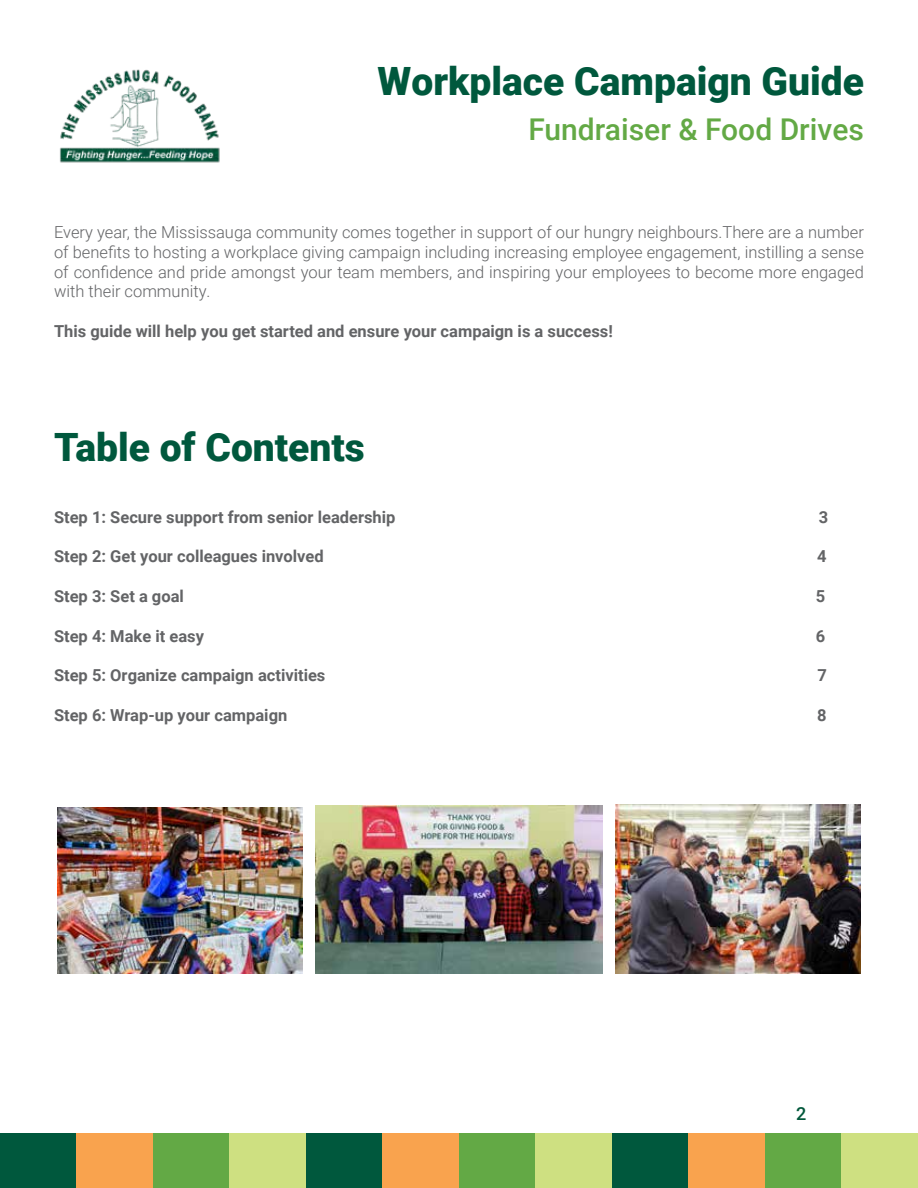
<style>
.page{position:relative;width:918px;height:1188px;background:#fff}
.page>*{position:absolute;margin:0;border:0;box-sizing:border-box;transform-origin:0 0}
.t1{font:900 39px "Roboto";color:#00583d}
.t2{font:500 30px "Roboto";color:#63a945}
.t3{font:500 18px "Roboto";color:#02583b}
.t4{font:300 16.5px/19.8px "Roboto";color:#636466;text-align:justify}
.t5{font:700 16.5px "Roboto";color:#636466}
</style>
<div class="page">
<img style="left:59px;top:69px;width:161px;height:94px">
<div style="left:0;top:1134px;width:76px;height:54px;background:#00583d"></div>
<div style="left:76px;top:1134px;width:77px;height:54px;background:#f9a34e"></div>
<div style="left:153px;top:1134px;width:77px;height:54px;background:#63a945"></div>
<div style="left:230px;top:1134px;width:76px;height:54px;background:#cee081"></div>
<div style="left:306px;top:1134px;width:76px;height:54px;background:#00583d"></div>
<div style="left:382px;top:1134px;width:77px;height:54px;background:#f9a34e"></div>
<div style="left:459px;top:1134px;width:77px;height:54px;background:#63a945"></div>
<div style="left:536px;top:1134px;width:76px;height:54px;background:#cee081"></div>
<div style="left:612px;top:1134px;width:76px;height:54px;background:#00583d"></div>
<div style="left:688px;top:1134px;width:77px;height:54px;background:#f9a34e"></div>
<div style="left:765px;top:1134px;width:77px;height:54px;background:#63a945"></div>
<div style="left:842px;top:1134px;width:76px;height:54px;background:#cee081"></div>
<img style="left:58px;top:807px;width:244px;height:167px">
<img style="left:616px;top:805px;width:244px;height:168px">
<img style="left:315px;top:805px;width:288px;height:168px">
<h1 class="t1" style="left:378px;top:54px;width:488px">Workplace Campaign Guide</h1>
<h2 class="t2" style="left:528px;top:108px;width:337px">Fundraiser &amp; Food Drives</h2>
<p class="t4" style="left:54px;top:222px;width:812px">Every year, the Mississauga community comes together in support of our hungry neighbours.There are a number of benefits to hosting a workplace giving campaign including increasing employee engagement, instilling a sense of confidence and pride amongst your team members, and inspiring your employees to become more engaged with their community.</p>
<p class="t5" style="left:54px;top:320px;width:560px">This guide will help you get started and ensure your campaign is a success!</p>
<h1 class="t1" style="left:54px;top:420px;width:312px">Table of Contents</h1>
<p class="t5" style="left:54px;top:505px;width:343px">Step 1: Secure support from senior leadership</p>
<p class="t5" style="left:819px;top:505px;width:11px">3</p>
<p class="t5" style="left:54px;top:545px;width:271px">Step 2: Get your colleagues involved</p>
<p class="t5" style="left:817px;top:545px;width:11px">4</p>
<p class="t5" style="left:54px;top:585px;width:131px">Step 3: Set a goal</p>
<p class="t5" style="left:816px;top:585px;width:11px">5</p>
<p class="t5" style="left:54px;top:624px;width:152px">Step 4: Make it easy</p>
<p class="t5" style="left:816px;top:624px;width:11px">6</p>
<p class="t5" style="left:54px;top:664px;width:273px">Step 5: Organize campaign activities</p>
<p class="t5" style="left:818px;top:664px;width:11px">7</p>
<p class="t5" style="left:54px;top:703px;width:235px">Step 6: Wrap-up your campaign</p>
<p class="t5" style="left:817px;top:703px;width:11px">8</p>
<p class="t3" style="left:796px;top:1101px;width:12px">2</p>
</div>
